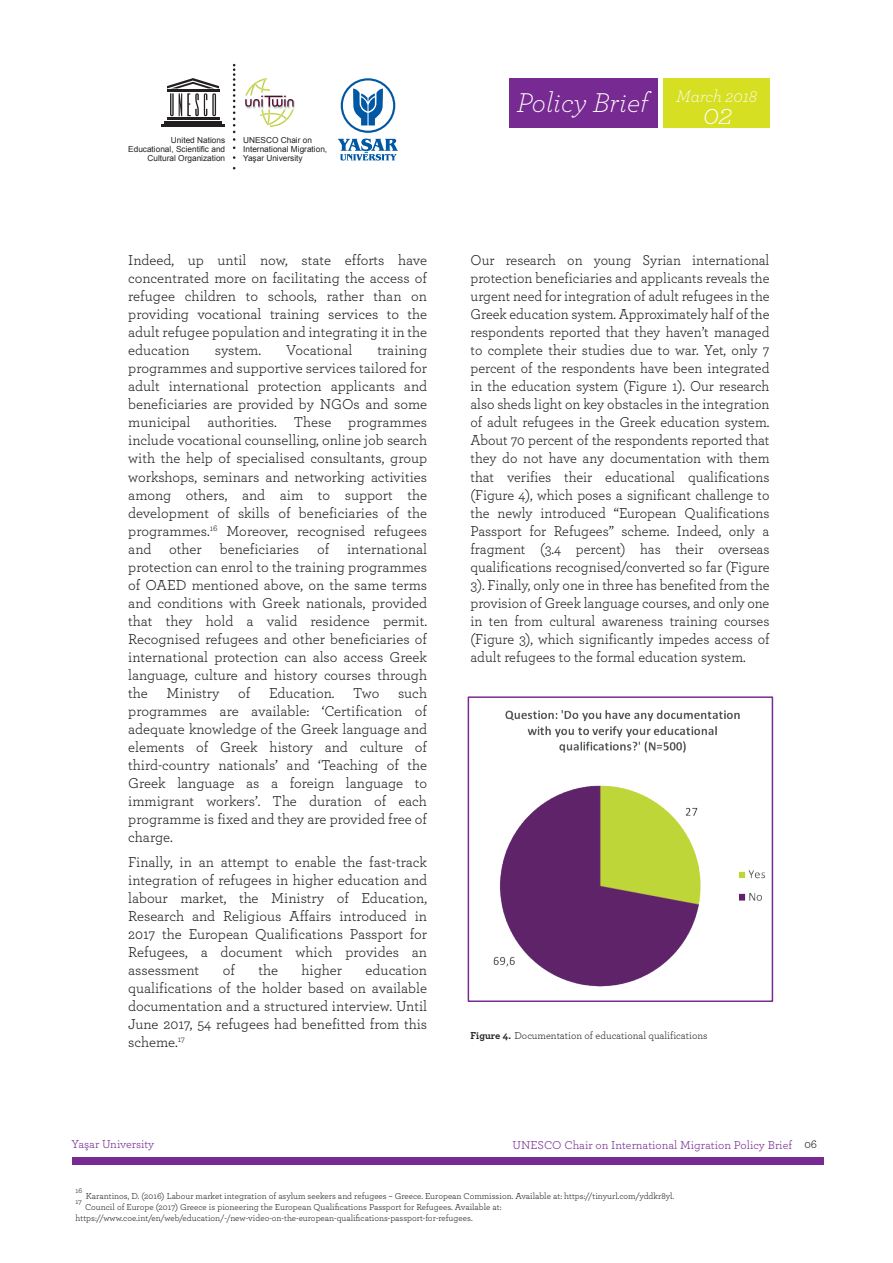
<style>
.page{position:relative;width:893px;height:1263px;background:#fff}
.page>*{position:absolute;margin:0;border:0;box-sizing:border-box;transform-origin:0 0}
.t1{font:italic 300 30px "Archer Pro";color:#fff}
.t2{font:italic 300 28.5px "Archer Pro";color:#fff}
.t3{font:italic 300 17.25px "Archer Pro";color:#fff}
.t4{font:15px/18px "Archer Pro";color:#231f20;text-align:justify}
.t5{font:15px/18px "Archer Pro";color:#231f20;text-align:justify;scale:.95 1}
.t6{font:12px "Archer Pro";color:#772a91}
.t7{font:12px "Archer Pro";color:#231f20}
.t8{font:10.5px "Archer Pro";color:#231f20}
.t9{font:9px/10.8px "Archer Pro";color:#231f20}
.t10{font:8.25px/9px "Arial";color:#231f20}
.t11{font:7.5px "Archer Pro";color:#231f20}
.s1{font-weight:700}
</style>
<div class="page">
<div style="left:72px;top:1157px;width:751px;height:7px;background:#772a91"></div>
<div style="left:510px;top:78px;width:148px;height:49px;background:#772a91"></div>
<div style="left:663px;top:78px;width:106px;height:49px;background:#d6df21"></div>
<svg style="left:233px;top:64px;width:2px;height:85px"></svg>
<hr style="left:167px;top:117px;width:52px;height:3px;background:#231f20">
<hr style="left:164px;top:121px;width:58px;height:2px;background:#231f20">
<hr style="left:161px;top:125px;width:64px;height:2px;background:#231f20">
<svg style="left:167px;top:78px;width:52px;height:38px"></svg>
<svg style="left:245px;top:78px;width:49px;height:49px"></svg>
<svg style="left:341px;top:78px;width:54px;height:55px"></svg>
<svg style="left:338px;top:139px;width:60px;height:22px"></svg>
<div style="left:468px;top:696px;width:305px;height:306px;border:1px solid #772a91"></div>
<img style="left:493px;top:710px;width:273px;height:277px">
<p class="t10" style="left:128px;top:135px;width:98px;text-align:right">United Nations<br>Educational, Scientific and<br>Cultural Organization</p>
<p class="t10" style="left:243px;top:135px;width:86px">UNESCO Chair on<br>International Migration,<br>Yaşar University</p>
<p class="t4" style="left:128px;top:251px;width:300px">Indeed, up until now, state efforts have concentrated more on facilitating the access of refugee children to schools, rather than on providing vocational training services to the adult refugee population and integrating it in the education</p>
<p class="t4" style="left:215px;top:341px;width:48px">system.</p>
<p class="t4" style="left:286px;top:341px;width:68px">Vocational</p>
<p class="t4" style="left:128px;top:341px;width:300px;text-indent:249px">training programmes and supportive services tailored for adult international protection applicants and beneficiaries are provided by NGOs and some municipal authorities. These programmes include vocational counselling, online job search with the help of specialised consultants, group workshops, seminars and networking activities among others, and aim to support the development of skills of beneficiaries of the programmes.<sup>16</sup> Moreover, recognised refugees and other beneficiaries of international protection can enrol to the training programmes of OAED mentioned above, on the same terms and conditions with Greek nationals, provided that they hold a valid residence permit.<br>Recognised refugees and other beneficiaries of international protection can also access Greek language, culture and history courses through the Ministry of Education. Two such programmes are available: ‘Certification of adequate knowledge of the Greek language and elements of Greek history and culture of third-country nationals’ and ‘Teaching of the Greek language as a foreign language to immigrant workers’. The duration of each programme is fixed and they are provided free of charge.</p>
<p class="t4" style="left:128px;top:852px;width:300px">Finally, in an attempt to enable the fast-track integration of refugees in higher education and labour market, the Ministry of Education, Research and Religious Affairs introduced in 2017 the European Qualifications Passport for Refugees, a document which provides an assessment</p>
<p class="t4" style="left:223px;top:960px;width:14px">of</p>
<p class="t4" style="left:258px;top:960px;width:21px">the</p>
<p class="t4" style="left:301px;top:960px;width:42px">higher</p>
<p class="t4" style="left:128px;top:960px;width:300px;text-indent:237px">education qualifications of the holder based on available documentation and a structured interview. Until June 2017, 54 refugees had benefitted from this scheme.<sup>17</sup></p>
<h2 class="t2" style="left:517px;top:83px;width:133px">Policy Brief</h2>
<p class="t3" style="left:676px;top:85px;width:82px">March 2018</p>
<h1 class="t1" style="left:703px;top:94px;width:31px">02</h1>
<p class="t5" style="left:471px;top:251px;width:316px">Our research on young Syrian international protection beneficiaries and applicants reveals the urgent need for integration of adult refugees in the Greek education system. Approximately half of the respondents reported that they haven’t managed to complete their studies due to war. Yet, only 7 percent of the respondents have been integrated in the education system (Figure 1). Our research also sheds light on key obstacles in the integration of adult refugees in the Greek education system.<br>About 70 percent of the respondents reported that they do not have any documentation with them that verifies their educational qualifications (Figure 4), which poses a significant challenge to the newly introduced “European Qualifications Passport for Refugees” scheme. Indeed, only a fragment (3.4 percent) has their overseas qualifications recognised/converted so far (Figure 3). Finally, only one in three has benefited from the provision of Greek language courses, and only one in ten from cultural awareness training courses (Figure 3), which significantly impedes access of adult refugees to the formal education system.</p>
<p class="t8" style="left:471px;top:1028px;width:238px"><span class="s1">Figure 4.</span> Documentation of educational qualifications</p>
<p class="t6" style="left:72px;top:1136px;width:84px">Yaşar University</p>
<p class="t6" style="left:513px;top:1137px;width:281px">UNESCO Chair on International Migration Policy Brief</p>
<p class="t7" style="left:804px;top:1136px;width:14px">06</p>
<p class="t11" style="left:76px;top:1185px;width:8px">16</p>
<p class="t9" style="left:86px;top:1190px;width:590px">Karantinos, D. (2016) Labour market integration of asylum seekers and refugees – Greece. European Commission. Available at: https://tinyurl.com/yddkr8yl.</p>
<p class="t11" style="left:76px;top:1196px;width:8px">17</p>
<p class="t9" style="left:76px;top:1201px;width:427px;text-indent:10px">Council of Europe (2017) Greece is pioneering the European Qualifications Passport for Refugees. Available at: https://www.coe.int/en/web/education/-/new-video-on-the-european-qualifications-passport-for-refugees.</p>
</div>
